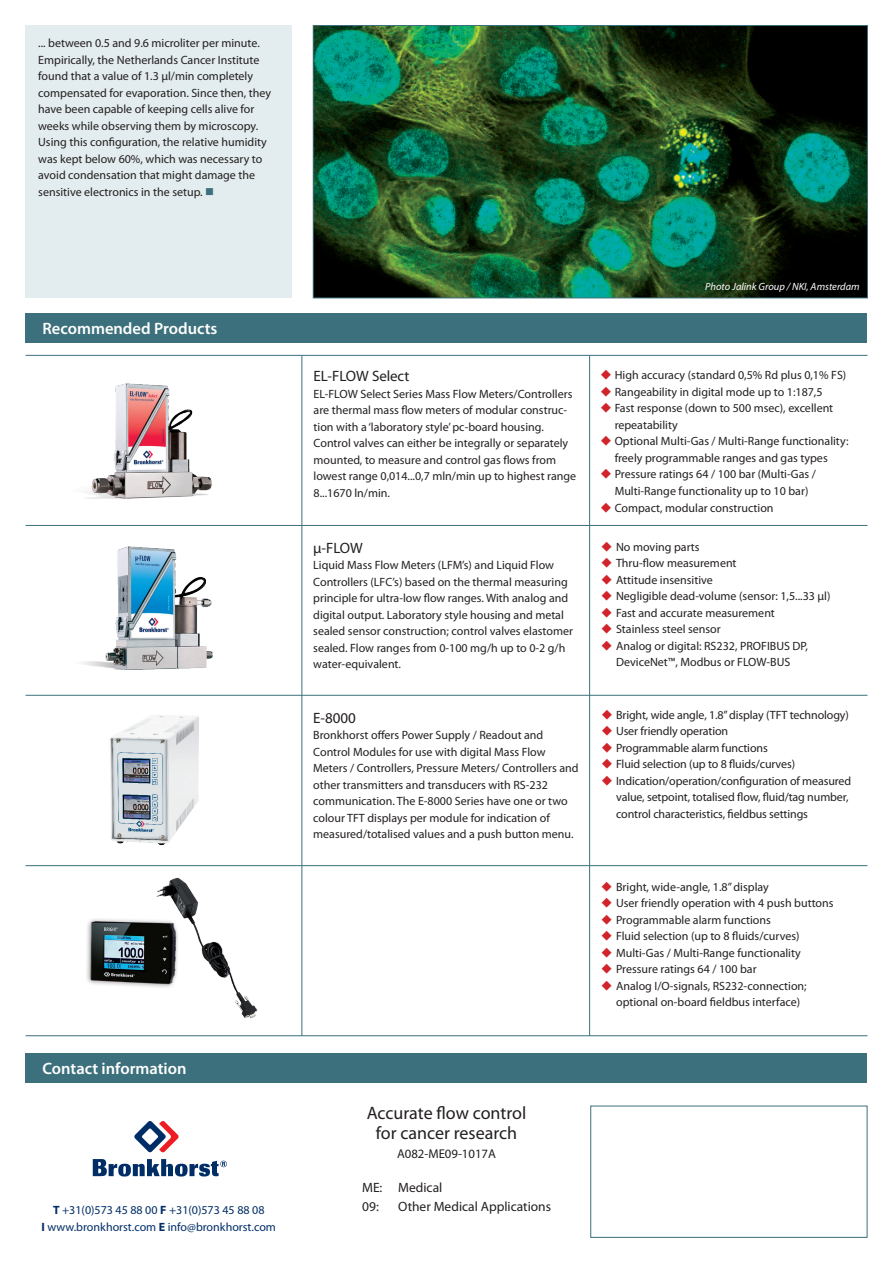
<style>
.page{position:relative;width:893px;height:1263px;background:#fff}
.page>*{position:absolute;margin:0;border:0;box-sizing:border-box;transform-origin:0 0}
.t1{font:18px/19.5px "Myriad Pro";color:#231f20;text-align:center}
.t2{font:600 16.5px "Myriad Pro";color:#fff}
.t3{font:15px "Myriad Pro";color:#231f20}
.t4{font:13.5px "Myriad Pro";color:#231f20}
.t5{font:12.75px "Myriad Pro";color:#231f20}
.t6{font:12px/16.5px "Myriad Pro";color:#231f20}
.t7{font:12px "Myriad Pro";color:#002d66}
.t8{font:italic 10.5px "Myriad Pro";color:#fff}
.s1{color:#3c707c}
.s2{font-weight:700}
.s3{color:#d1232a}
</style>
<div class="page">
<div style="left:26px;top:1053px;width:841px;height:29px;background:#3c707c"></div>
<svg style="left:134px;top:1121px;width:45px;height:31px"></svg>
<svg style="left:93px;top:1159px;width:134px;height:17px"></svg>
<div style="left:26px;top:313px;width:841px;height:30px;background:#3c707c"></div>
<hr style="left:302px;top:355px;width:1px;height:511px;background:#3c707c">
<hr style="left:589px;top:355px;width:1px;height:511px;background:#3c707c">
<hr style="left:26px;top:355px;width:841px;height:1px;background:#3c707c">
<hr style="left:26px;top:1035px;width:841px;height:1px;background:#3c707c">
<hr style="left:26px;top:525px;width:841px;height:1px;background:#3c707c">
<hr style="left:26px;top:695px;width:841px;height:1px;background:#3c707c">
<hr style="left:26px;top:865px;width:841px;height:1px;background:#3c707c">
<div style="left:590px;top:1106px;width:277px;height:132px;background:#fff;border:1px solid #3c707c"></div>
<div style="left:26px;top:26px;width:266px;height:272px;background:#e3ecee"></div>
<hr style="left:302px;top:866px;width:1px;height:170px;background:#3c707c">
<hr style="left:589px;top:866px;width:1px;height:170px;background:#3c707c">
<img style="left:87px;top:383px;width:125px;height:116px">
<img style="left:82px;top:546px;width:131px;height:124px">
<img style="left:110px;top:715px;width:89px;height:130px">
<img style="left:315px;top:27px;width:551px;height:269px">
<div style="left:313px;top:25px;width:555px;height:273px;border:1px solid #3c707c"></div>
<img style="left:87px;top:919px;width:62px;height:68px">
<img style="left:149px;top:878px;width:109px;height:140px">
<p class="t6" style="left:38px;top:35px;width:234px">... between 0.5 and 9.6 microliter per minute.<br>Empirically, the Netherlands Cancer Institute found that a value of 1.3 μl/min completely compensated for evaporation. Since then, they have been capable of keeping cells alive for weeks while observing them by microscopy.<br>Using this configuration, the relative humidity was kept below 60%, which was necessary to avoid condensation that might damage the sensitive electronics in the setup. <span class="s1">■</span></p>
<h2 class="t2" style="left:43px;top:318px;width:176px">Recommended Products</h2>
<h2 class="t2" style="left:43px;top:1058px;width:146px">Contact information</h2>
<p class="t3" style="left:314px;top:367px;width:97px">EL-FLOW Select</p>
<p class="t6" style="left:314px;top:385px;width:264px">EL-FLOW Select Series Mass Flow Meters/Controllers are thermal mass flow meters of modular construc&shy;tion with a ‘laboratory style’ pc-board housing.<br>Control valves can either be integrally or separately mounted, to measure and control gas flows from lowest range 0,014...0,7 mln/min up to highest range 8...1670 ln/min.</p>
<p class="t3" style="left:313px;top:538px;width:51px">μ-FLOW</p>
<p class="t6" style="left:313px;top:557px;width:261px">Liquid Mass Flow Meters (LFM’s) and Liquid Flow Controllers (LFC’s) based on the thermal measuring principle for ultra-low flow ranges. With analog and digital output. Laboratory style housing and metal sealed sensor construction; control valves elastomer sealed. Flow ranges from 0-100 mg/h up to 0-2 g/h water-equivalent.</p>
<p class="t3" style="left:313px;top:708px;width:44px">E-8000</p>
<p class="t6" style="left:313px;top:727px;width:267px">Bronkhorst offers Power Supply / Readout and Control Modules for use with digital Mass Flow Meters / Controllers, Pressure Meters/ Controllers and other transmitters and transducers with RS-232 communication. The E-8000 Series have one or two colour TFT displays per module for indication of measured/totalised values and a push button menu.</p>
<h1 class="t1" style="left:367px;top:1103px;width:161px">Accurate flow control for cancer research</h1>
<p class="t5" style="left:397px;top:1146px;width:100px">A082-ME09-1017A</p>
<p class="t4" style="left:362px;top:1179px;width:82px">ME: Medical</p>
<p class="t7" style="left:53px;top:1203px;width:213px"><span class="s2">T</span> +31(0)573 45 88 00 <span class="s2">F</span> +31(0)573 45 88 08</p>
<p class="t4" style="left:362px;top:1198px;width:18px">09:</p>
<p class="t4" style="left:398px;top:1198px;width:154px">Other Medical Applications</p>
<p class="t7" style="left:42px;top:1219px;width:236px"><span class="s2">I</span> www.bronkhorst.com <span class="s2">E</span> info@bronkhorst.com</p>
<p class="t8" style="left:705px;top:280px;width:156px">Photo Jalink Group / NKI, Amsterdam</p>
<p class="t6" style="left:600px;top:367px;width:248px"><span class="s3">◆</span> High accuracy (standard 0,5% Rd plus 0,1% FS)</p>
<p class="t6" style="left:600px;top:383px;width:224px"><span class="s3">◆</span> Rangeability in digital mode up to 1:187,5</p>
<p class="t6" style="left:615px;top:400px;width:220px;text-indent:-14px"><span class="s3">◆</span> Fast response (down to 500 msec), excellent repeatability</p>
<p class="t6" style="left:600px;top:433px;width:250px;text-align:center"><span class="s3">◆</span> Optional Multi-Gas / Multi-Range functionality: freely programmable ranges and gas types</p>
<p class="t6" style="left:600px;top:466px;width:217px;text-align:center"><span class="s3">◆</span> Pressure ratings 64 / 100 bar (Multi-Gas /<br>Multi-Range functionality up to 10 bar)</p>
<p class="t6" style="left:600px;top:499px;width:175px"><span class="s3">◆</span> Compact, modular construction</p>
<p class="t6" style="left:601px;top:538px;width:100px"><span class="s3">◆</span> No moving parts</p>
<p class="t6" style="left:601px;top:555px;width:137px"><span class="s3">◆</span> Thru-flow measurement</p>
<p class="t6" style="left:601px;top:571px;width:113px"><span class="s3">◆</span> Attitude insensitive</p>
<p class="t6" style="left:601px;top:588px;width:231px"><span class="s3">◆</span> Negligible dead-volume (sensor: 1,5...33 μl)</p>
<p class="t6" style="left:601px;top:604px;width:175px"><span class="s3">◆</span> Fast and accurate measurement</p>
<p class="t6" style="left:601px;top:621px;width:121px"><span class="s3">◆</span> Stainless steel sensor</p>
<p class="t6" style="left:601px;top:637px;width:208px;text-align:center"><span class="s3">◆</span> Analog or digital: RS232, PROFIBUS DP,<br>DeviceNet™, Modbus or FLOW-BUS</p>
<p class="t6" style="left:601px;top:706px;width:249px"><span class="s3">◆</span> Bright, wide angle, 1.8” display (TFT technology)</p>
<p class="t6" style="left:601px;top:723px;width:128px"><span class="s3">◆</span> User friendly operation</p>
<p class="t6" style="left:601px;top:739px;width:168px"><span class="s3">◆</span> Programmable alarm functions</p>
<p class="t6" style="left:601px;top:756px;width:195px"><span class="s3">◆</span> Fluid selection (up to 8 fluids/curves)</p>
<p class="t6" style="left:616px;top:772px;width:237px;text-indent:-15px"><span class="s3">◆</span> Indication/operation/configuration of measured value, setpoint, totalised flow, fluid/tag number, control characteristics, fieldbus settings</p>
<p class="t6" style="left:601px;top:878px;width:169px"><span class="s3">◆</span> Bright, wide-angle, 1.8” display</p>
<p class="t6" style="left:601px;top:895px;width:234px"><span class="s3">◆</span> User friendly operation with 4 push buttons</p>
<p class="t6" style="left:601px;top:911px;width:171px"><span class="s3">◆</span> Programmable alarm functions</p>
<p class="t6" style="left:601px;top:928px;width:200px"><span class="s3">◆</span> Fluid selection (up to 8 fluids/curves)</p>
<p class="t6" style="left:601px;top:944px;width:201px"><span class="s3">◆</span> Multi-Gas / Multi-Range functionality</p>
<p class="t6" style="left:601px;top:961px;width:157px"><span class="s3">◆</span> Pressure ratings 64 / 100 bar</p>
<p class="t6" style="left:616px;top:977px;width:192px;text-indent:-15px"><span class="s3">◆</span> Analog I/O-signals, RS232-connection; optional on-board fieldbus interface)</p>
</div>
